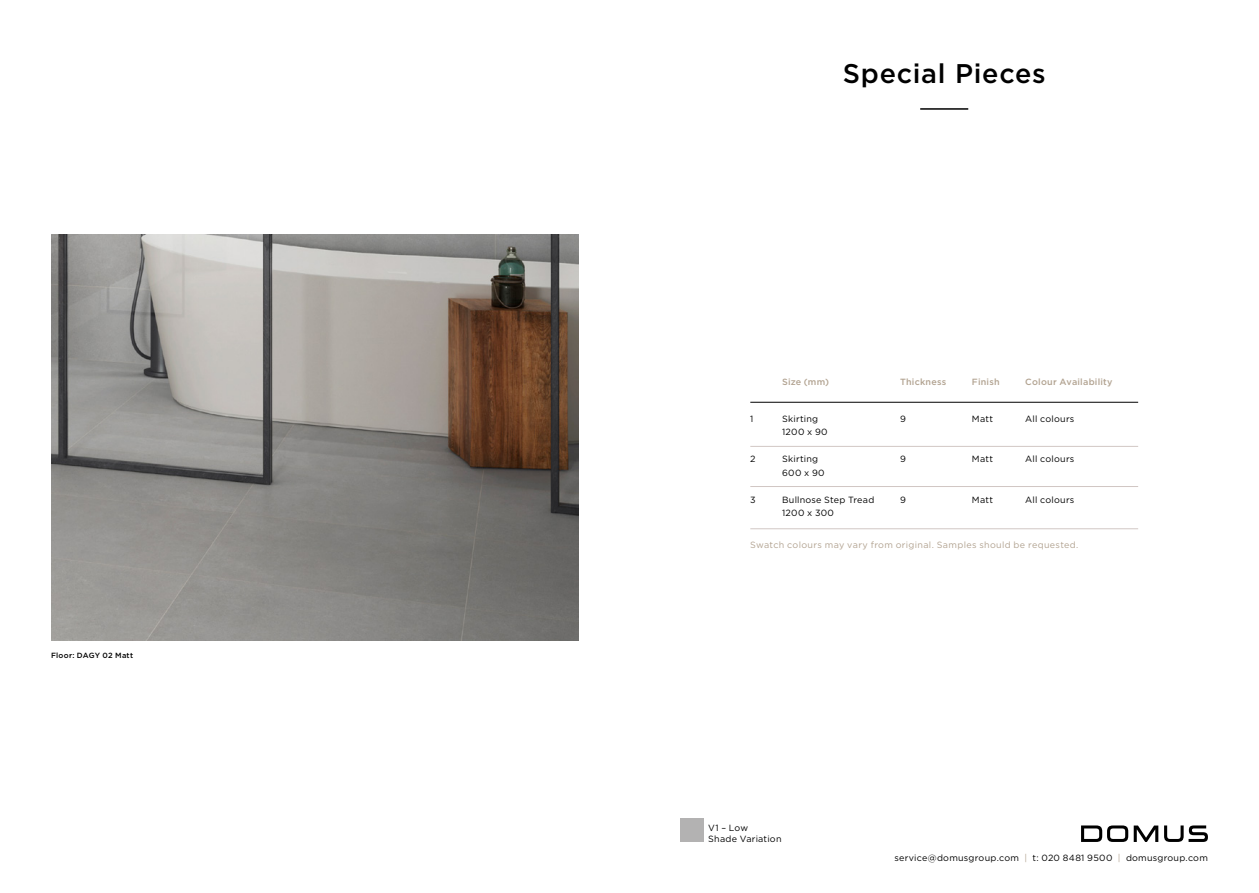
<style>
.page{position:relative;width:1259px;height:893px;background:#fff}
.page>*{position:absolute;margin:0;border:0;box-sizing:border-box;transform-origin:0 0}
.t1{font:500 27px "Gotham";letter-spacing:.025em;color:#000}
.TABLE_DATA{font:9px "Gotham";letter-spacing:.025em;color:#000}
.TABLE_DATA-2{font:9px "Gotham";letter-spacing:.035em;color:#b2a391}
.TABLE_DATA-3{font:500 9px "Gotham";letter-spacing:.025em;color:#b2a391}
.t2{font:500 7.5px "Gotham";letter-spacing:.03em;color:#000}
.s1{color:#b2a391}
</style>
<div class="page">
<svg style="left:1164px;top:825px;width:44px;height:17px"></svg>
<svg style="left:1081px;top:825px;width:77px;height:17px"></svg>
<hr style="left:920px;top:108px;width:48px;height:2px;background:#000">
<div style="left:680px;top:819px;width:8px;height:7px;background:#b3b2b2"></div>
<div style="left:688px;top:819px;width:8px;height:7px;background:#b3b2b2"></div>
<div style="left:696px;top:819px;width:8px;height:7px;background:#b3b2b2"></div>
<div style="left:680px;top:826px;width:8px;height:8px;background:#b3b2b2"></div>
<div style="left:688px;top:826px;width:8px;height:8px;background:#b3b2b2"></div>
<div style="left:696px;top:826px;width:8px;height:8px;background:#b3b2b2"></div>
<div style="left:680px;top:834px;width:8px;height:8px;background:#b3b2b2"></div>
<div style="left:688px;top:834px;width:8px;height:8px;background:#b3b2b2"></div>
<div style="left:696px;top:834px;width:8px;height:8px;background:#b3b2b2"></div>
<hr style="left:750px;top:402px;width:388px;height:1px;background:#000">
<hr style="left:750px;top:446px;width:388px;height:1px;background:#d1c7c4">
<hr style="left:750px;top:486px;width:388px;height:1px;background:#d1c7c4">
<hr style="left:750px;top:528px;width:388px;height:1px;background:#d1c7c4">
<img style="left:51px;top:235px;width:527px;height:405px">
<p class="t2" style="left:51px;top:651px;width:84px">Floor: DAGY 02 Matt</p>
<p class="t1" style="left:843px;top:55px;width:204px">Special Pieces</p>
<p class="TABLE_DATA-3" style="left:972px;top:376px;width:29px">Finish</p>
<p class="TABLE_DATA" style="left:972px;top:413px;width:23px">Matt</p>
<p class="TABLE_DATA" style="left:972px;top:453px;width:23px">Matt</p>
<p class="TABLE_DATA" style="left:972px;top:494px;width:23px">Matt</p>
<p class="TABLE_DATA-2" style="left:750px;top:539px;width:330px">Swatch colours may vary from original. Samples should be requested.</p>
<p class="TABLE_DATA-3" style="left:900px;top:376px;width:48px">Thickness</p>
<p class="TABLE_DATA-3" style="left:1025px;top:376px;width:89px">Colour Availability</p>
<p class="TABLE_DATA" style="left:900px;top:413px;width:7px">9</p>
<p class="TABLE_DATA" style="left:900px;top:453px;width:7px">9</p>
<p class="TABLE_DATA" style="left:900px;top:494px;width:7px">9</p>
<p class="TABLE_DATA-3" style="left:782px;top:376px;width:49px">Size (mm)</p>
<p class="TABLE_DATA" style="left:782px;top:413px;width:38px">Skirting</p>
<p class="TABLE_DATA" style="left:782px;top:426px;width:47px">1200 x 90</p>
<p class="TABLE_DATA" style="left:782px;top:453px;width:38px">Skirting</p>
<p class="TABLE_DATA" style="left:782px;top:467px;width:44px">600 x 90</p>
<p class="TABLE_DATA" style="left:782px;top:494px;width:94px">Bullnose Step Tread</p>
<p class="TABLE_DATA" style="left:782px;top:507px;width:53px">1200 x 300</p>
<p class="TABLE_DATA" style="left:1025px;top:413px;width:51px">All colours</p>
<p class="TABLE_DATA" style="left:1025px;top:453px;width:51px">All colours</p>
<p class="TABLE_DATA" style="left:1025px;top:494px;width:51px">All colours</p>
<p class="TABLE_DATA" style="left:750px;top:413px;width:5px">1</p>
<p class="TABLE_DATA" style="left:750px;top:453px;width:7px">2</p>
<p class="TABLE_DATA" style="left:750px;top:494px;width:7px">3</p>
<p class="TABLE_DATA" style="left:708px;top:822px;width:41px">V1 – Low</p>
<p class="TABLE_DATA" style="left:708px;top:833px;width:75px">Shade Variation</p>
<p class="TABLE_DATA" style="left:894px;top:852px;width:315px">service@domusgroup.com <span class="s1">|</span> t: 020 8481 9500 <span class="s1">|</span> domusgroup.com</p>
</div>
